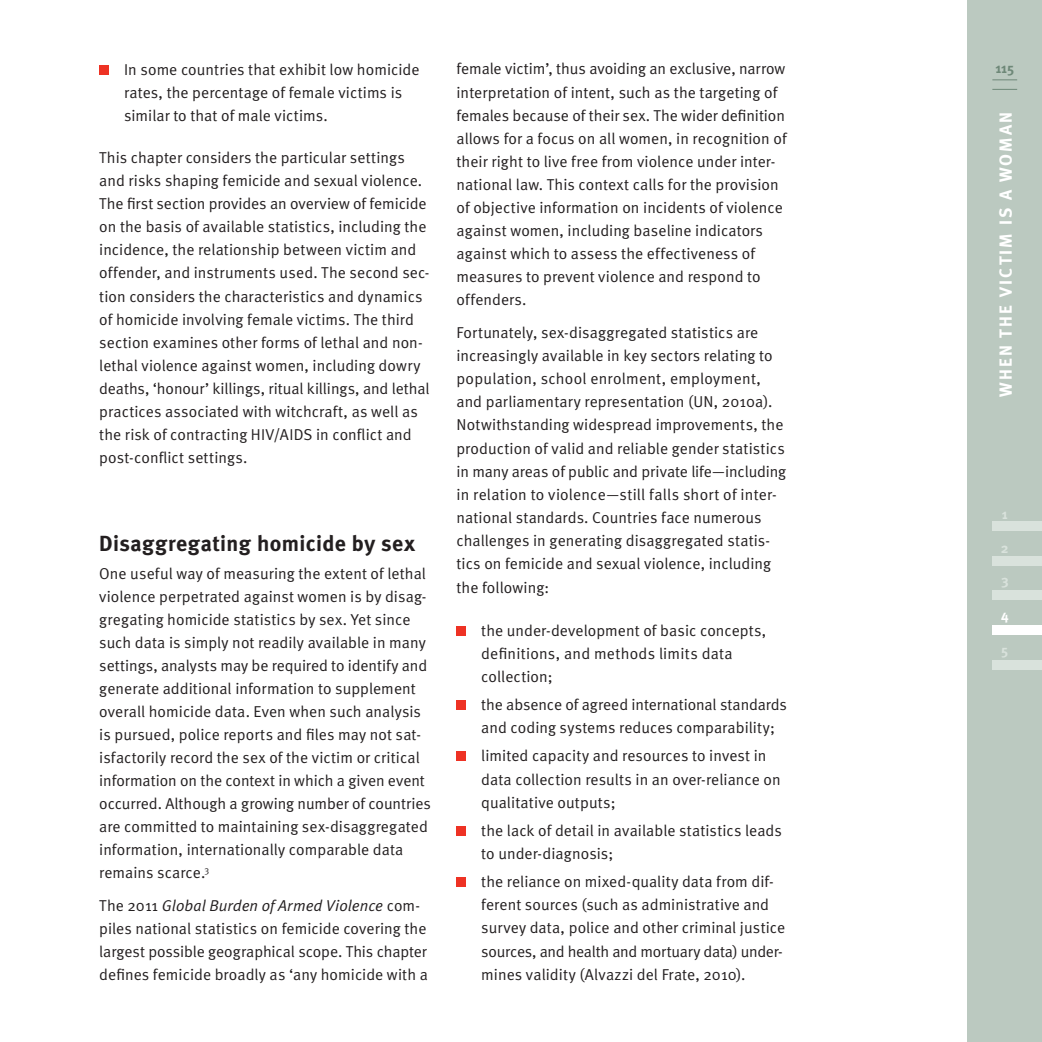
<style>
.page{position:relative;width:1042px;height:1042px;background:#fff}
.page>*{position:absolute;margin:0;border:0;box-sizing:border-box;transform-origin:0 0}
.t1{font:700 21.88px "Meta";letter-spacing:.015em;color:#231f20}
.t2{font:700 17.5px "Meta";letter-spacing:.12em;color:#fff}
.t3{font:15.75px/22.9px "Meta Normal";letter-spacing:.005em;color:#231f20}
.t4{font:700 14px "Meta";color:#d9e2dc}
.t5{font:700 14px "Meta";color:#6e8878}
.t6{font:700 14px "Meta";color:#fff}
.s1{font-style:italic}
</style>
<div class="page">
<div style="left:967px;top:0;width:75px;height:1042px;background:#bbc9c0"></div>
<svg style="left:992px;top:80px;width:25px;height:1px"></svg>
<svg style="left:992px;top:89px;width:25px;height:1px"></svg>
<div style="left:992px;top:521px;width:50px;height:10px;background:#d9e2dc"></div>
<div style="left:992px;top:556px;width:50px;height:10px;background:#d9e2dc"></div>
<div style="left:992px;top:590px;width:50px;height:10px;background:#d9e2dc"></div>
<div style="left:992px;top:625px;width:50px;height:10px;background:#fff"></div>
<div style="left:992px;top:660px;width:50px;height:10px;background:#d9e2dc"></div>
<div style="left:99px;top:65px;width:10px;height:9px;background:#ee3224"></div>
<div style="left:456px;top:626px;width:10px;height:9px;background:#ee3224"></div>
<div style="left:456px;top:700px;width:10px;height:10px;background:#ee3224"></div>
<div style="left:456px;top:751px;width:10px;height:10px;background:#ee3224"></div>
<div style="left:456px;top:826px;width:10px;height:10px;background:#ee3224"></div>
<div style="left:456px;top:877px;width:10px;height:10px;background:#ee3224"></div>
<p class="t3" style="left:124px;top:57px;width:297px">In some countries that exhibit low homicide rates, the percentage of female victims is similar to that of male victims.</p>
<p class="t3" style="left:99px;top:146px;width:332px">This chapter considers the particular settings and risks shaping femicide and sexual violence.<br>The first section provides an overview of femicide on the basis of available statistics, including the incidence, the relationship between victim and offender, and instruments used. The second sec&shy;tion considers the characteristics and dynamics of homicide involving female victims. The third section examines other forms of lethal and non&shy;lethal violence against women, including dowry deaths, ‘honour’ killings, ritual killings, and lethal practices associated with witchcraft, as well as the risk of contracting HIV/AIDS in conflict and post-conflict settings.</p>
<h1 class="t1" style="left:99px;top:529px;width:317px">Disaggregating homicide by sex</h1>
<p class="t3" style="left:99px;top:561px;width:333px">One useful way of measuring the extent of lethal violence perpetrated against women is by disag&shy;gregating homicide statistics by sex. Yet since such data is simply not readily available in many settings, analysts may be required to identify and generate additional information to supplement overall homicide data. Even when such analysis is pursued, police reports and files may not sat&shy;isfactorily record the sex of the victim or critical information on the context in which a given event occurred. Although a growing number of countries are committed to maintaining sex-disaggregated information, internationally comparable data remains scarce.<sup>3</sup></p>
<p class="t3" style="left:99px;top:893px;width:330px">The 2011 <span class="s1">Global Burden of Armed Violence</span> com&shy;piles national statistics on femicide covering the largest possible geographical scope. This chapter defines femicide broadly as ‘any homicide with a</p>
<p class="t3" style="left:456px;top:57px;width:332px">female victim’, thus avoiding an exclusive, narrow interpretation of intent, such as the targeting of females because of their sex. The wider definition allows for a focus on all women, in recognition of their right to live free from violence under inter&shy;national law. This context calls for the provision of objective information on incidents of violence against women, including baseline indicators against which to assess the effectiveness of measures to prevent violence and respond to offenders.</p>
<p class="t3" style="left:456px;top:320px;width:331px">Fortunately, sex-disaggregated statistics are increasingly available in key sectors relating to population, school enrolment, employment, and parliamentary representation (UN, 2010a).<br>Notwithstanding widespread improvements, the production of valid and reliable gender statistics in many areas of public and private life—including in relation to violence—still falls short of inter&shy;national standards. Countries face numerous challenges in generating disaggregated statis&shy;tics on femicide and sexual violence, including the following:</p>
<p class="t3" style="left:481px;top:618px;width:286px">the under-development of basic concepts, definitions, and methods limits data collection;</p>
<p class="t3" style="left:481px;top:693px;width:307px">the absence of agreed international standards and coding systems reduces comparability;</p>
<p class="t3" style="left:481px;top:744px;width:301px">limited capacity and resources to invest in data collection results in an over-reliance on qualitative outputs;</p>
<p class="t3" style="left:481px;top:818px;width:302px">the lack of detail in available statistics leads to under-diagnosis;</p>
<p class="t3" style="left:481px;top:870px;width:305px">the reliance on mixed-quality data from dif&shy;ferent sources (such as administrative and survey data, police and other criminal justice sources, and health and mortuary data) under&shy;mines validity (Alvazzi del Frate, 2010).</p>
<p class="t5" style="left:995px;top:60px;width:20px">115</p>
<p class="t2" style="left:994px;top:397px;width:287px;rotate:-90deg">WHEN THE VICTIM IS A WOMAN</p>
<p class="t4" style="left:1002px;top:505px;width:7px">1</p>
<p class="t4" style="left:1001px;top:539px;width:9px">2</p>
<p class="t4" style="left:1001px;top:572px;width:9px">3</p>
<p class="t6" style="left:1001px;top:606px;width:9px">4</p>
<p class="t4" style="left:1001px;top:641px;width:9px">5</p>
</div>
